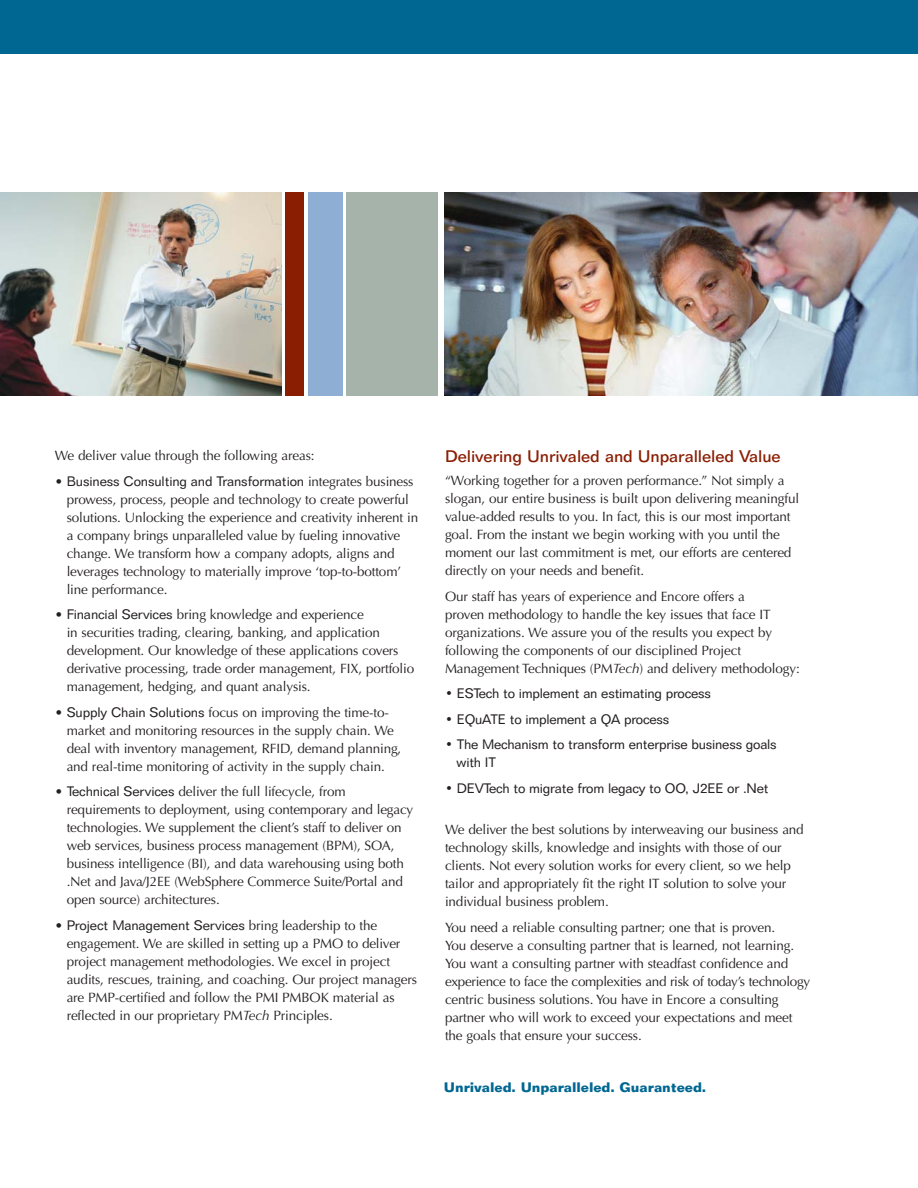
<style>
.page{position:relative;width:918px;height:1188px;background:#fff}
.page>*{position:absolute;margin:0;border:0;box-sizing:border-box;transform-origin:0 0}
.t1{font:500 16.5px "Folio BT";letter-spacing:-.005em;color:#8a1e03}
.t2{font:13.5px/18px "Optima";letter-spacing:-.01em;color:#231f20}
.t3{font:13.5px/18px "Folio BT";letter-spacing:-.015em;color:#231f20}
.t4{font:700 13.5px "Folio BT";letter-spacing:-.005em;color:#006792}
.s1{font-family:"Optima"}
.s2{font-family:"Folio BT"}
.s3{font-style:italic}
</style>
<div class="page">
<div style="left:285px;top:188px;width:19px;height:211px;background:#8a1e03"></div>
<img style="left:1px;top:192px;width:281px;height:204px">
<img style="left:445px;top:192px;width:473px;height:204px">
<div style="left:346px;top:188px;width:92px;height:216px;background:#a5b3ab"></div>
<div style="left:308px;top:188px;width:34px;height:216px;background:#8eaed4"></div>
<div style="left:0;top:157px;width:918px;height:35px;background:#fff"></div>
<div style="left:0;top:396px;width:918px;height:21px;background:#fff"></div>
<div style="left:0;top:0;width:918px;height:54px;background:#006792"></div>
<p class="t2" style="left:55px;top:448px;width:261px">We deliver value through the following areas:</p>
<p class="t3" style="left:55px;top:473px;width:360px"><span class="s1">•</span> Business Consulting and Transformation <span class="s1">integrates business</span></p>
<p class="t2" style="left:67px;top:491px;width:353px">prowess, process, people and technology to create powerful solutions. Unlocking the experience and creativity inherent in a company brings unparalleled value by fueling innovative change. We transform how a company adopts, aligns and leverages technology to materially improve ‘top-to-bottom’ line performance.</p>
<p class="t2" style="left:67px;top:607px;width:349px;text-indent:-12px">• <span class="s2">Financial Services</span> bring knowledge and experience<br>in securities trading, clearing, banking, and application development. Our knowledge of these applications covers derivative processing, trade order management, FIX, portfolio management, hedging, and quant analysis.</p>
<p class="t2" style="left:67px;top:705px;width:336px;text-indent:-12px">• <span class="s2">Supply Chain Solutions</span> focus on improving the time-to&shy;market and monitoring resources in the supply chain. We deal with inventory management, RFID, demand planning, and real-time monitoring of activity in the supply chain.</p>
<p class="t2" style="left:67px;top:784px;width:348px;text-indent:-12px">• <span class="s2">Technical Services</span> deliver the full lifecycle, from requirements to deployment, using contemporary and legacy technologies. We supplement the client’s staff to deliver on web services, business process management (BPM), SOA, business intelligence (BI), and data warehousing using both .Net and Java/J2EE (WebSphere Commerce Suite/Portal and open source) architectures.</p>
<p class="t3" style="left:55px;top:918px;width:324px"><span class="s1">•</span> Project Management Services <span class="s1">bring leadership to the</span></p>
<p class="t2" style="left:67px;top:936px;width:352px">engagement. We are skilled in setting up a PMO to deliver project management methodologies. We excel in project audits, rescues, training, and coaching. Our project managers are PMP-certified and follow the PMI PMBOK material as reflected in our proprietary PM<span class="s3">Tech</span> Principles.</p>
<p class="t1" style="left:445px;top:450px;width:337px">Delivering Unrivaled and Unparalleled Value</p>
<p class="t2" style="left:445px;top:473px;width:356px">“Working together for a proven performance.” Not simply a slogan, our entire business is built upon delivering meaningful value-added results to you. In fact, this is our most important goal. From the instant we begin working with you until the moment our last commitment is met, our efforts are centered directly on your needs and benefit.</p>
<p class="t2" style="left:445px;top:588px;width:356px">Our staff has years of experience and Encore offers a<br>proven methodology to handle the key issues that face IT organizations. We assure you of the results you expect by following the components of our disciplined Project Management Techniques (PM<span class="s3">Tech</span>) and delivery methodology:</p>
<p class="t3" style="left:445px;top:686px;width:268px">• ESTech to implement an estimating process</p>
<p class="t3" style="left:445px;top:712px;width:226px">• EQuATE to implement a QA process</p>
<p class="t3" style="left:457px;top:737px;width:322px;text-indent:-12px">• The Mechanism to transform enterprise business goals with IT</p>
<p class="t3" style="left:445px;top:781px;width:325px">• DEVTech to migrate from legacy to OO, J2EE or .Net</p>
<p class="t2" style="left:445px;top:822px;width:360px">We deliver the best solutions by interweaving our business and technology skills, knowledge and insights with those of our clients. Not every solution works for every client, so we help tailor and appropriately fit the right IT solution to solve your individual business problem.</p>
<p class="t2" style="left:445px;top:920px;width:367px">You need a reliable consulting partner; one that is proven.<br>You deserve a consulting partner that is learned, not learning.<br>You want a consulting partner with steadfast confidence and experience to face the complexities and risk of today’s technology centric business solutions. You have in Encore a consulting partner who will work to exceed your expectations and meet the goals that ensure your success.</p>
<p class="t4" style="left:444px;top:1083px;width:264px">Unrivaled. Unparalleled. Guaranteed.</p>
</div>
